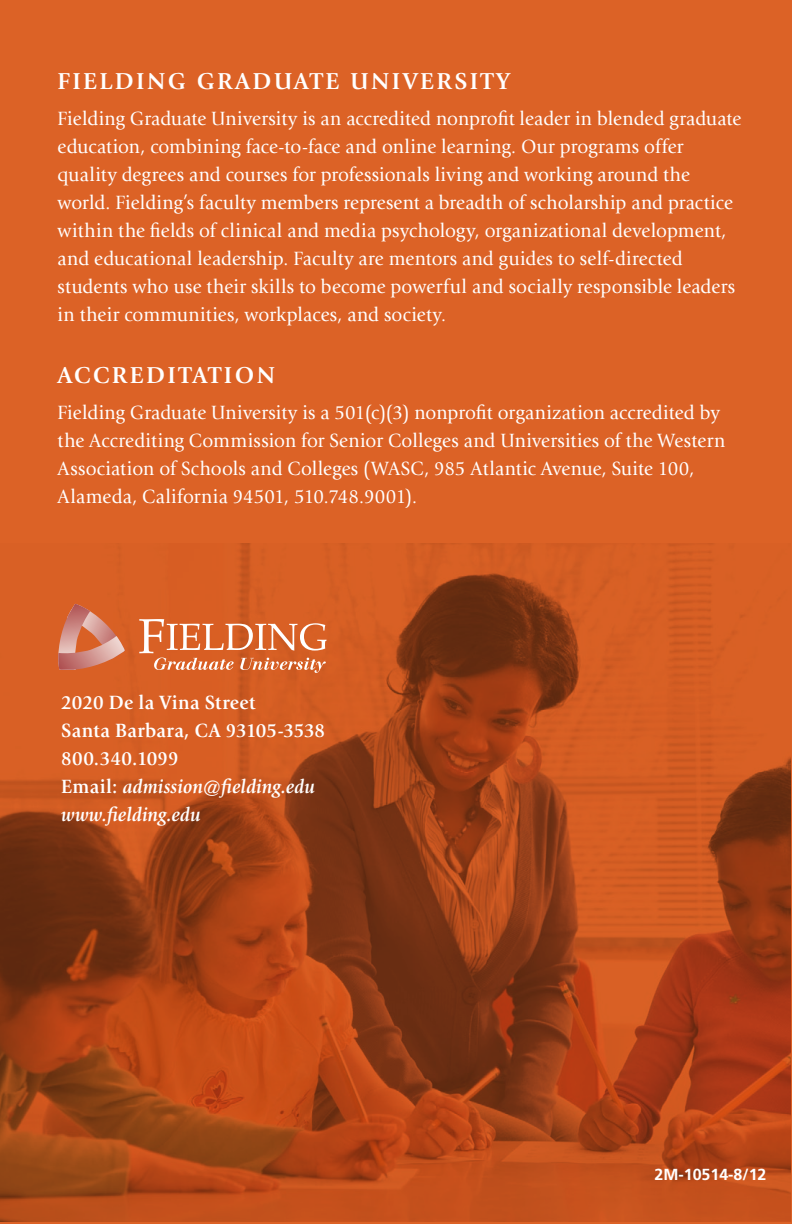
<style>
.page{position:relative;width:792px;height:1224px;background:#fff}
.page>*{position:absolute;margin:0;border:0;box-sizing:border-box;transform-origin:0 0}
.t1{font:700 24px "Giovanni Std";letter-spacing:.1em;color:#fff}
.Body_text{font:20px/28px "Giovanni Std";letter-spacing:.01em;color:#fff;scale:.95 1}
.t2{font:700 20px "Giovanni Std";letter-spacing:.01em;color:#fff;scale:.95 1}
.t3{font:italic 700 20px "Giovanni Std";letter-spacing:.005em;color:#fff;scale:.95 1}
.t4{font:700 16px "Frutiger LT Std";color:#fff}
.s1{font-style:normal}
</style>
<div class="page">
<div style="left:1px;top:0;width:791px;height:1224px;background:#dc6226"></div>
<img style="left:1px;top:543px;width:790px;height:679px">
<svg style="left:58px;top:604px;width:67px;height:68px"></svg>
<svg style="left:139px;top:619px;width:188px;height:54px"></svg>
<p class="t1" style="left:58px;top:67px;width:454px">FIELDING GRADUATE UNIVERSITY</p>
<p class="Body_text" style="left:58px;top:105px;width:721px">Fielding Graduate University is an accredited nonprofit leader in blended graduate education, combining face‐to‐face and online learning. Our programs offer quality degrees and courses for professionals living and working around the world. Fielding’s faculty members represent a breadth of scholarship and practice within the fields of clinical and media psychology, organizational development, and educational leadership. Faculty are mentors and guides to self‐directed students who use their skills to become powerful and socially responsible leaders in their communities, workplaces, and society.</p>
<p class="t1" style="left:58px;top:361px;width:219px">ACCREDITATION</p>
<p class="Body_text" style="left:58px;top:399px;width:704px">Fielding Graduate University is a 501(c)(3) nonprofit organization accredited by the Accrediting Commission for Senior Colleges and Universities of the Western Association of Schools and Colleges (WASC, 985 Atlantic Avenue, Suite 100, Alameda, California 94501, 510.748.9001).</p>
<p class="t2" style="left:61px;top:691px;width:206px">2020 De la Vina Street</p>
<p class="t2" style="left:61px;top:719px;width:279px">Santa Barbara, CA 93105-3538</p>
<p class="t2" style="left:61px;top:747px;width:125px">800.340.1099</p>
<p class="t3" style="left:61px;top:776px;width:269px"><span class="s1">Email:</span> admission@fielding.edu</p>
<p class="t3" style="left:61px;top:804px;width:148px">www.fielding.edu</p>
<p class="t4" style="left:654px;top:1165px;width:114px">2M-10514-8/12</p>
</div>
